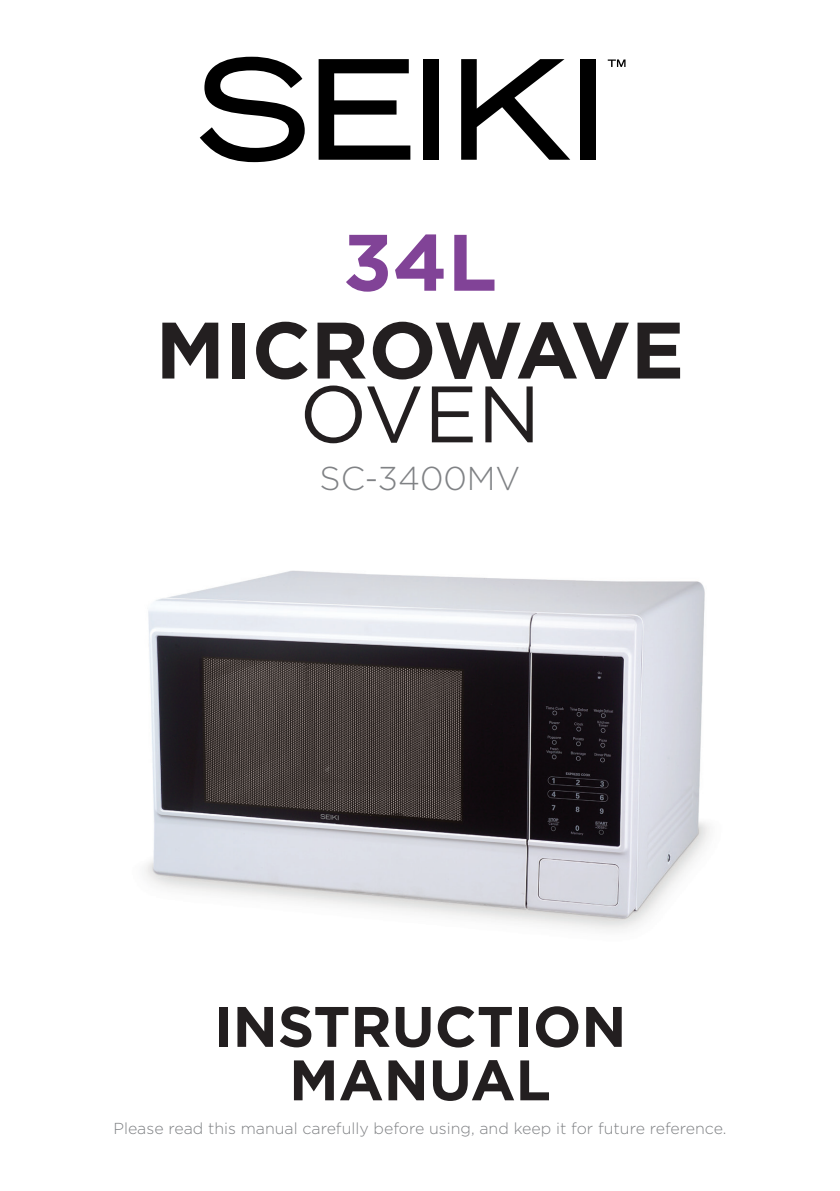
<style>
.page{position:relative;width:840px;height:1191px;background:#fff}
.page>*{position:absolute;margin:0;border:0;box-sizing:border-box;transform-origin:0 0}
.t1{font:700 79.8px/87.8px "Gotham";color:#231f20;text-align:center}
.t2{font:79.8px "Gotham";color:#231f20}
.t3{font:700 57px/53.4px "Gotham";color:#231f20;text-align:center}
.t4{font:300 33px "Gotham";color:#808285}
.t5{font:300 15.8px "Gotham";color:#808285}
.s1{color:#814397}
</style>
<div class="page">
<img style="left:145px;top:570px;width:565px;height:360px">
<svg style="left:200px;top:57px;width:104px;height:105px"></svg>
<svg style="left:318px;top:59px;width:92px;height:101px"></svg>
<div style="left:423px;top:59px;width:15px;height:101px;background:#000"></div>
<svg style="left:461px;top:59px;width:109px;height:101px"></svg>
<div style="left:580px;top:59px;width:16px;height:101px;background:#000"></div>
<svg style="left:607px;top:59px;width:18px;height:8px"></svg>
<p class="t1" style="left:155px;top:218px;width:530px"><span class="s1">34L<br></span>MICROWAVE</p>
<p class="t2" style="left:299px;top:363px;width:242px">OVEN</p>
<p class="t4" style="left:319px;top:457px;width:202px">SC-3400MV</p>
<p class="t3" style="left:213px;top:999px;width:414px">INSTRUCTION<br>MANUAL</p>
<p class="t5" style="left:113px;top:1118px;width:614px">Please read this manual carefully before using, and keep it for future reference.</p>
</div>
